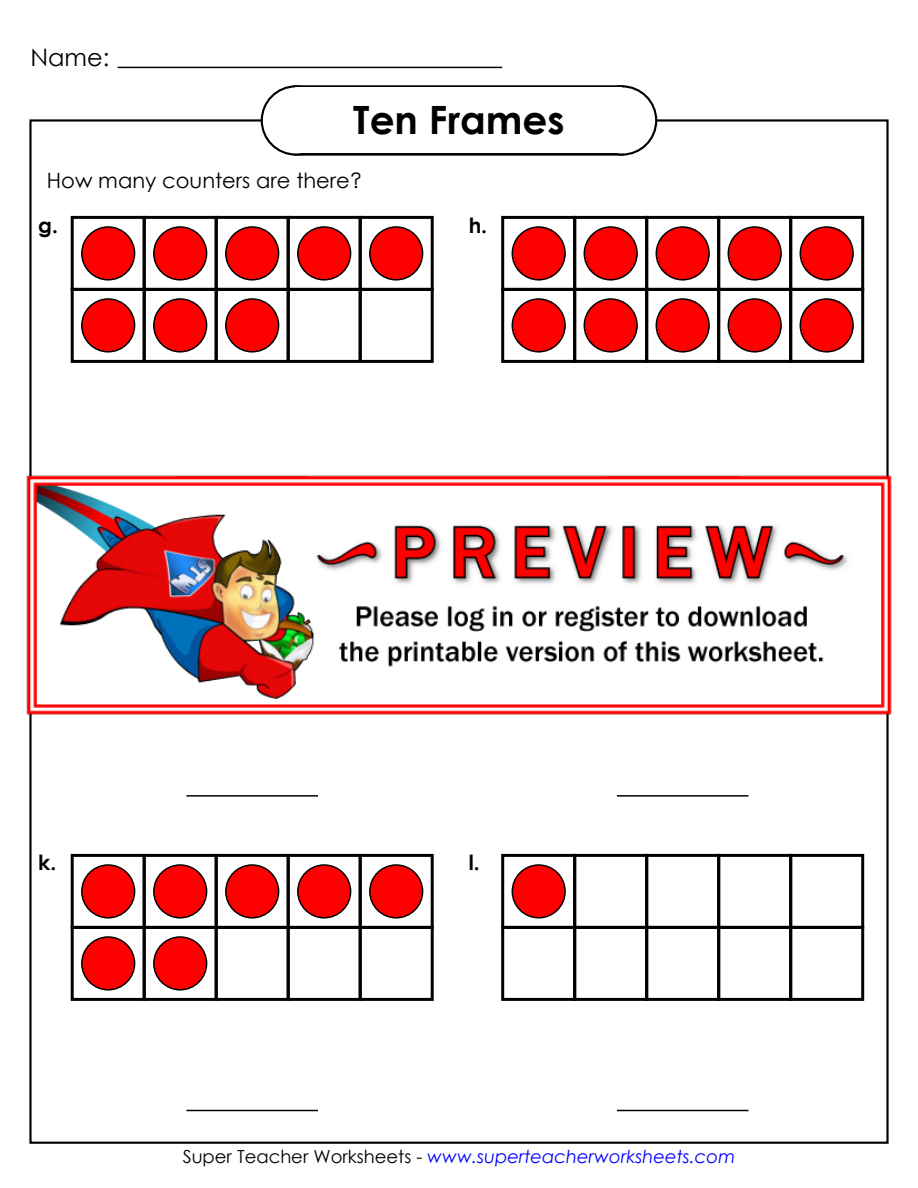
<style>
.page{position:relative;width:918px;height:1188px;background:#fff}
.page>*{position:absolute;margin:0;border:0;box-sizing:border-box;transform-origin:0 0}
.t1{font:700 39px "Century Gothic 2";color:#000}
.t2{font:24px "Century Gothic 2";color:#000}
.t3{font:21px "Century Gothic 2";color:#000}
.t4{font:700 21px "Century Gothic 2";color:#000}
.t5{font:italic 18px "Century Gothic 2";color:#00f}
.s1{font-style:normal;color:#000}
</style>
<div class="page">
<hr style="left:118px;top:67px;width:384px;height:1px;background:#000">
<div style="left:587px;top:85px;width:70px;height:71px;border:4px solid #000;border-radius:50%"></div>
<div style="left:294px;top:85px;width:330px;height:71px;border:4px solid #000"></div>
<div style="left:261px;top:85px;width:70px;height:71px;border:4px solid #000;border-radius:50%"></div>
<div style="left:589px;top:87px;width:66px;height:66px;background:#fff;border-radius:50%"></div>
<div style="left:296px;top:87px;width:326px;height:66px;background:#fff"></div>
<div style="left:263px;top:87px;width:66px;height:66px;background:#fff;border-radius:50%"></div>
<hr style="left:186px;top:795px;width:132px;height:2px;background:#000">
<hr style="left:617px;top:795px;width:131px;height:2px;background:#000">
<div style="left:71px;top:216px;width:75px;height:75px;border:3px solid #000"></div>
<div style="left:82px;top:227px;width:53px;height:53px;background:#f00;border-radius:50%"></div>
<div style="left:81px;top:226px;width:54px;height:55px;border:2px solid #000;border-radius:50%"></div>
<div style="left:143px;top:216px;width:75px;height:75px;border:3px solid #000"></div>
<div style="left:154px;top:227px;width:53px;height:53px;background:#f00;border-radius:50%"></div>
<div style="left:153px;top:226px;width:54px;height:55px;border:2px solid #000;border-radius:50%"></div>
<div style="left:215px;top:216px;width:75px;height:75px;border:3px solid #000"></div>
<div style="left:226px;top:227px;width:53px;height:53px;background:#f00;border-radius:50%"></div>
<div style="left:225px;top:226px;width:54px;height:55px;border:2px solid #000;border-radius:50%"></div>
<div style="left:287px;top:216px;width:75px;height:75px;border:3px solid #000"></div>
<div style="left:298px;top:227px;width:53px;height:53px;background:#f00;border-radius:50%"></div>
<div style="left:297px;top:226px;width:54px;height:55px;border:2px solid #000;border-radius:50%"></div>
<div style="left:359px;top:216px;width:75px;height:75px;border:3px solid #000"></div>
<div style="left:71px;top:288px;width:75px;height:75px;border:3px solid #000"></div>
<div style="left:82px;top:299px;width:53px;height:53px;background:#f00;border-radius:50%"></div>
<div style="left:81px;top:298px;width:54px;height:55px;border:2px solid #000;border-radius:50%"></div>
<div style="left:143px;top:288px;width:75px;height:75px;border:3px solid #000"></div>
<div style="left:154px;top:299px;width:53px;height:53px;background:#f00;border-radius:50%"></div>
<div style="left:153px;top:298px;width:54px;height:55px;border:2px solid #000;border-radius:50%"></div>
<div style="left:215px;top:288px;width:75px;height:75px;border:3px solid #000"></div>
<div style="left:226px;top:299px;width:53px;height:53px;background:#f00;border-radius:50%"></div>
<div style="left:225px;top:298px;width:54px;height:55px;border:2px solid #000;border-radius:50%"></div>
<div style="left:287px;top:288px;width:75px;height:75px;border:3px solid #000"></div>
<div style="left:370px;top:227px;width:53px;height:53px;background:#f00;border-radius:50%"></div>
<div style="left:369px;top:226px;width:54px;height:55px;border:2px solid #000;border-radius:50%"></div>
<div style="left:359px;top:288px;width:75px;height:75px;border:3px solid #000"></div>
<div style="left:501px;top:216px;width:75px;height:75px;border:3px solid #000"></div>
<div style="left:512px;top:227px;width:53px;height:53px;background:#f00;border-radius:50%"></div>
<div style="left:512px;top:226px;width:54px;height:55px;border:2px solid #000;border-radius:50%"></div>
<div style="left:573px;top:216px;width:75px;height:75px;border:3px solid #000"></div>
<div style="left:584px;top:227px;width:53px;height:53px;background:#f00;border-radius:50%"></div>
<div style="left:584px;top:226px;width:54px;height:55px;border:2px solid #000;border-radius:50%"></div>
<div style="left:645px;top:216px;width:75px;height:75px;border:3px solid #000"></div>
<div style="left:656px;top:227px;width:53px;height:53px;background:#f00;border-radius:50%"></div>
<div style="left:656px;top:226px;width:54px;height:55px;border:2px solid #000;border-radius:50%"></div>
<div style="left:717px;top:216px;width:75px;height:75px;border:3px solid #000"></div>
<div style="left:728px;top:227px;width:53px;height:53px;background:#f00;border-radius:50%"></div>
<div style="left:728px;top:226px;width:54px;height:55px;border:2px solid #000;border-radius:50%"></div>
<div style="left:789px;top:216px;width:75px;height:75px;border:3px solid #000"></div>
<div style="left:800px;top:227px;width:53px;height:53px;background:#f00;border-radius:50%"></div>
<div style="left:800px;top:226px;width:54px;height:55px;border:2px solid #000;border-radius:50%"></div>
<div style="left:501px;top:288px;width:75px;height:75px;border:3px solid #000"></div>
<div style="left:512px;top:299px;width:53px;height:53px;background:#f00;border-radius:50%"></div>
<div style="left:512px;top:298px;width:54px;height:55px;border:2px solid #000;border-radius:50%"></div>
<div style="left:573px;top:288px;width:75px;height:75px;border:3px solid #000"></div>
<div style="left:584px;top:299px;width:53px;height:53px;background:#f00;border-radius:50%"></div>
<div style="left:584px;top:298px;width:54px;height:55px;border:2px solid #000;border-radius:50%"></div>
<div style="left:645px;top:288px;width:75px;height:75px;border:3px solid #000"></div>
<div style="left:656px;top:299px;width:53px;height:53px;background:#f00;border-radius:50%"></div>
<div style="left:656px;top:298px;width:54px;height:55px;border:2px solid #000;border-radius:50%"></div>
<div style="left:717px;top:288px;width:75px;height:75px;border:3px solid #000"></div>
<div style="left:728px;top:299px;width:53px;height:53px;background:#f00;border-radius:50%"></div>
<div style="left:728px;top:298px;width:54px;height:55px;border:2px solid #000;border-radius:50%"></div>
<div style="left:789px;top:288px;width:75px;height:75px;border:3px solid #000"></div>
<div style="left:800px;top:299px;width:53px;height:53px;background:#f00;border-radius:50%"></div>
<div style="left:800px;top:298px;width:54px;height:55px;border:2px solid #000;border-radius:50%"></div>
<div style="left:71px;top:854px;width:75px;height:75px;border:3px solid #000"></div>
<div style="left:82px;top:865px;width:53px;height:53px;background:#f00;border-radius:50%"></div>
<div style="left:81px;top:864px;width:54px;height:55px;border:2px solid #000;border-radius:50%"></div>
<div style="left:143px;top:854px;width:75px;height:75px;border:3px solid #000"></div>
<div style="left:154px;top:865px;width:53px;height:53px;background:#f00;border-radius:50%"></div>
<div style="left:153px;top:864px;width:54px;height:55px;border:2px solid #000;border-radius:50%"></div>
<div style="left:215px;top:854px;width:75px;height:75px;border:3px solid #000"></div>
<div style="left:226px;top:865px;width:53px;height:53px;background:#f00;border-radius:50%"></div>
<div style="left:225px;top:864px;width:54px;height:55px;border:2px solid #000;border-radius:50%"></div>
<div style="left:287px;top:854px;width:75px;height:75px;border:3px solid #000"></div>
<div style="left:298px;top:865px;width:53px;height:53px;background:#f00;border-radius:50%"></div>
<div style="left:297px;top:864px;width:54px;height:55px;border:2px solid #000;border-radius:50%"></div>
<div style="left:359px;top:854px;width:75px;height:75px;border:3px solid #000"></div>
<div style="left:370px;top:865px;width:53px;height:53px;background:#f00;border-radius:50%"></div>
<div style="left:369px;top:864px;width:54px;height:55px;border:2px solid #000;border-radius:50%"></div>
<div style="left:71px;top:926px;width:75px;height:75px;border:3px solid #000"></div>
<div style="left:82px;top:937px;width:53px;height:53px;background:#f00;border-radius:50%"></div>
<div style="left:81px;top:936px;width:54px;height:55px;border:2px solid #000;border-radius:50%"></div>
<div style="left:143px;top:926px;width:75px;height:75px;border:3px solid #000"></div>
<div style="left:154px;top:937px;width:53px;height:53px;background:#f00;border-radius:50%"></div>
<div style="left:153px;top:936px;width:54px;height:55px;border:2px solid #000;border-radius:50%"></div>
<div style="left:215px;top:926px;width:75px;height:75px;border:3px solid #000"></div>
<div style="left:287px;top:926px;width:75px;height:75px;border:3px solid #000"></div>
<div style="left:359px;top:926px;width:75px;height:75px;border:3px solid #000"></div>
<hr style="left:186px;top:1110px;width:132px;height:1px;background:#000">
<div style="left:501px;top:854px;width:75px;height:75px;border:3px solid #000"></div>
<div style="left:512px;top:865px;width:53px;height:53px;background:#f00;border-radius:50%"></div>
<div style="left:512px;top:864px;width:54px;height:55px;border:2px solid #000;border-radius:50%"></div>
<div style="left:573px;top:854px;width:75px;height:75px;border:3px solid #000"></div>
<div style="left:645px;top:854px;width:75px;height:75px;border:3px solid #000"></div>
<div style="left:717px;top:854px;width:75px;height:75px;border:3px solid #000"></div>
<div style="left:789px;top:854px;width:75px;height:75px;border:3px solid #000"></div>
<div style="left:501px;top:926px;width:75px;height:75px;border:3px solid #000"></div>
<div style="left:573px;top:926px;width:75px;height:75px;border:3px solid #000"></div>
<div style="left:645px;top:926px;width:75px;height:75px;border:3px solid #000"></div>
<div style="left:717px;top:926px;width:75px;height:75px;border:3px solid #000"></div>
<div style="left:789px;top:926px;width:75px;height:75px;border:3px solid #000"></div>
<hr style="left:617px;top:1110px;width:131px;height:1px;background:#000">
<img style="left:26px;top:470px;width:866px;height:248px">
<h2 class="t2" style="left:30px;top:40px;width:80px">Name:</h2>
<h1 class="t1" style="left:353px;top:90px;width:213px">Ten Frames</h1>
<p class="t3" style="left:47px;top:165px;width:317px">How many counters are there?</p>
<p class="t4" style="left:38px;top:209px;width:21px">g.</p>
<p class="t4" style="left:469px;top:209px;width:20px">h.</p>
<p class="t4" style="left:38px;top:847px;width:20px">k.</p>
<p class="t4" style="left:469px;top:847px;width:12px">l.</p>
<p class="t5" style="left:183px;top:1144px;width:554px"><span class="s1">Super Teacher Worksheets -</span> www.superteacherworksheets.com</p>
</div>
